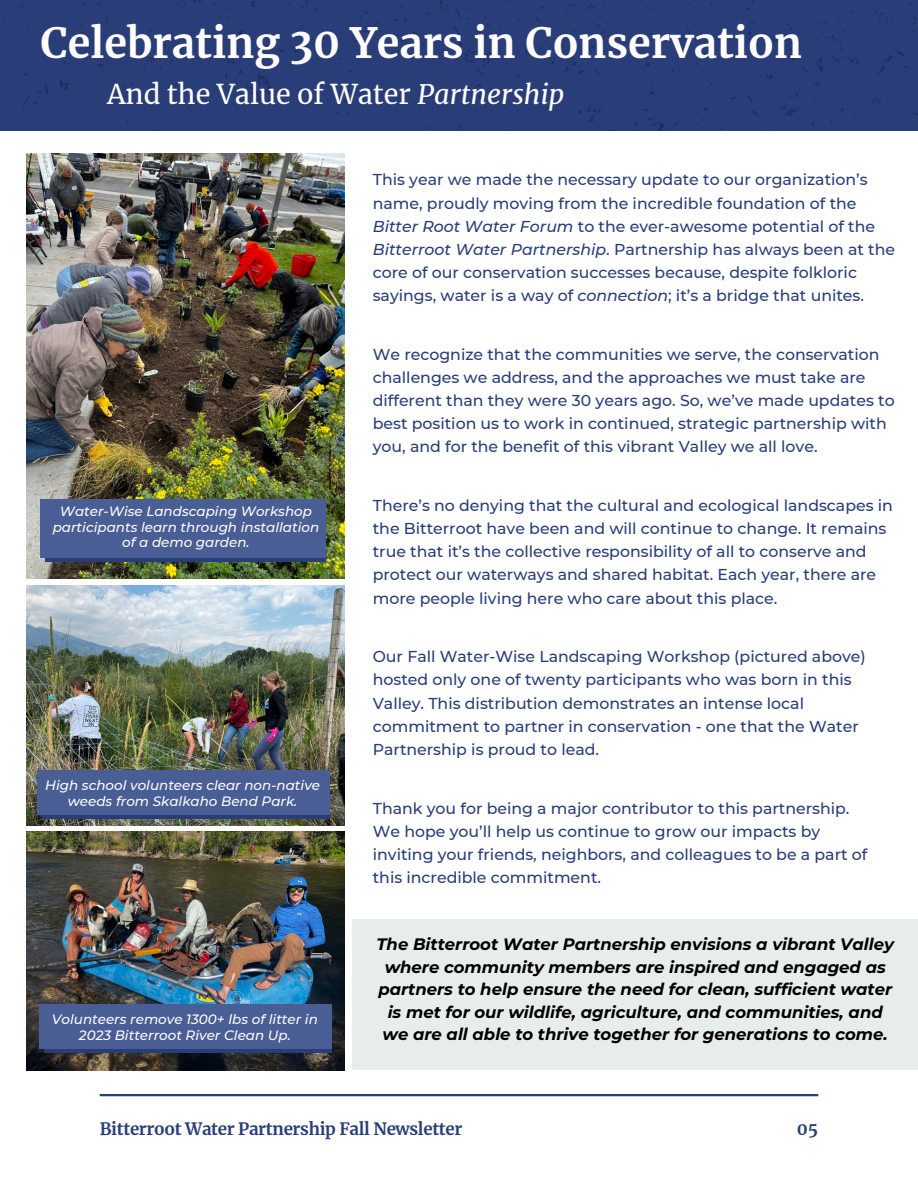
<style>
.page{position:relative;width:918px;height:1188px;background:#fff}
.page>*{position:absolute;margin:0;border:0;box-sizing:border-box;transform-origin:0 0}
.t1{font:700 41.25px "Merriweather";color:#fffcfc}
.t2{font:27px "Merriweather";color:#fffcfc}
.t3{font:700 16.95px "Merriweather";color:#293e79}
.t4{font:700 16.8px "Merriweather";letter-spacing:-.02em;color:#293e79}
.t5{font:italic 700 16.5px/22.5px "Montserrat";color:#000;text-align:center}
.t6{font:500 15.75px/23.1px "Montserrat";color:#293e79}
.t7{font:italic 500 13.5px/15.8px "Montserrat";color:#fffcfc;text-align:center}
.s1{font-style:italic}
</style>
<div class="page">
<div style="left:0;top:0;width:918px;height:131px;background:#293e79"></div>
<img style="left:26px;top:154px;width:319px;height:425px">
<img style="left:26px;top:585px;width:319px;height:240px">
<img style="left:26px;top:831px;width:319px;height:240px">
<svg style="left:46px;top:557px;width:280px;height:4px"></svg>
<div style="left:41px;top:499px;width:285px;height:58px;background:#4a5e96"></div>
<div style="left:42px;top:779px;width:287px;height:40px;background:#293e79"></div>
<div style="left:37px;top:771px;width:292px;height:44px;background:#4a5e96"></div>
<div style="left:45px;top:1013px;width:287px;height:40px;background:#293e79"></div>
<div style="left:40px;top:1005px;width:292px;height:44px;background:#4a5e96"></div>
<div style="left:352px;top:920px;width:566px;height:150px;background:#e7eced"></div>
<hr style="left:100px;top:1094px;width:718px;height:2px;background:#293e79">
<p class="t1" style="left:41px;top:18px;width:763px">Celebrating 30 Years in Conservation</p>
<p class="t2" style="left:107px;top:77px;width:459px">And the Value of Water <span class="s1">Partnership</span></p>
<p class="t6" style="left:373px;top:168px;width:524px">This year we made the necessary update to our organization’s name, proudly moving from the incredible foundation of the <span class="s1">Bitter Root Water Forum</span> to the ever-awesome potential of the <span class="s1">Bitterroot Water Partnership</span>. Partnership has always been at the core of our conservation successes because, despite folkloric sayings, water is a way of <span class="s1">connection</span>; it’s a bridge that unites.</p>
<h3 class="t7" style="left:53px;top:503px;width:268px">Water-Wise Landscaping Workshop participants learn through installation of a demo garden.</h3>
<h3 class="t7" style="left:45px;top:777px;width:277px">High school volunteers clear non-native weeds from Skalkaho Bend Park.</h3>
<h3 class="t7" style="left:52px;top:1011px;width:267px">Volunteers remove 1300+ lbs of litter in<br>2023 Bitterroot River Clean Up.</h3>
<p class="t6" style="left:373px;top:343px;width:523px">We recognize that the communities we serve, the conservation challenges we address, and the approaches we must take are different than they were 30 years ago. So, we’ve made updates to best position us to work in continued, strategic partnership with you, and for the benefit of this vibrant Valley we all love.</p>
<h3 class="t6" style="left:373px;top:494px;width:522px">There’s no denying that the cultural and ecological landscapes in the Bitterroot have been and will continue to change. It remains true that it’s the collective responsibility of all to conserve and protect our waterways and shared habitat. Each year, there are more people living here who care about this place.</h3>
<h3 class="t6" style="left:373px;top:645px;width:495px">Our Fall Water-Wise Landscaping Workshop (pictured above) hosted only one of twenty participants who was born in this Valley. This distribution demonstrates an intense local commitment to partner in conservation - one that the Water Partnership is proud to lead.</h3>
<h3 class="t6" style="left:373px;top:796px;width:496px">Thank you for being a major contributor to this partnership.<br>We hope you’ll help us continue to grow our impacts by inviting your friends, neighbors, and colleagues to be a part of this incredible commitment.</h3>
<h3 class="t5" style="left:376px;top:933px;width:519px">The Bitterroot Water Partnership envisions a vibrant Valley where community members are inspired and engaged as partners to help ensure the need for clean, sufficient water is met for our wildlife, agriculture, and communities, and we are all able to thrive together for generations to come.</h3>
<p class="t4" style="left:100px;top:1118px;width:364px">Bitterroot Water Partnership Fall Newsletter</p>
<p class="t3" style="left:797px;top:1118px;width:23px">05</p>
</div>
